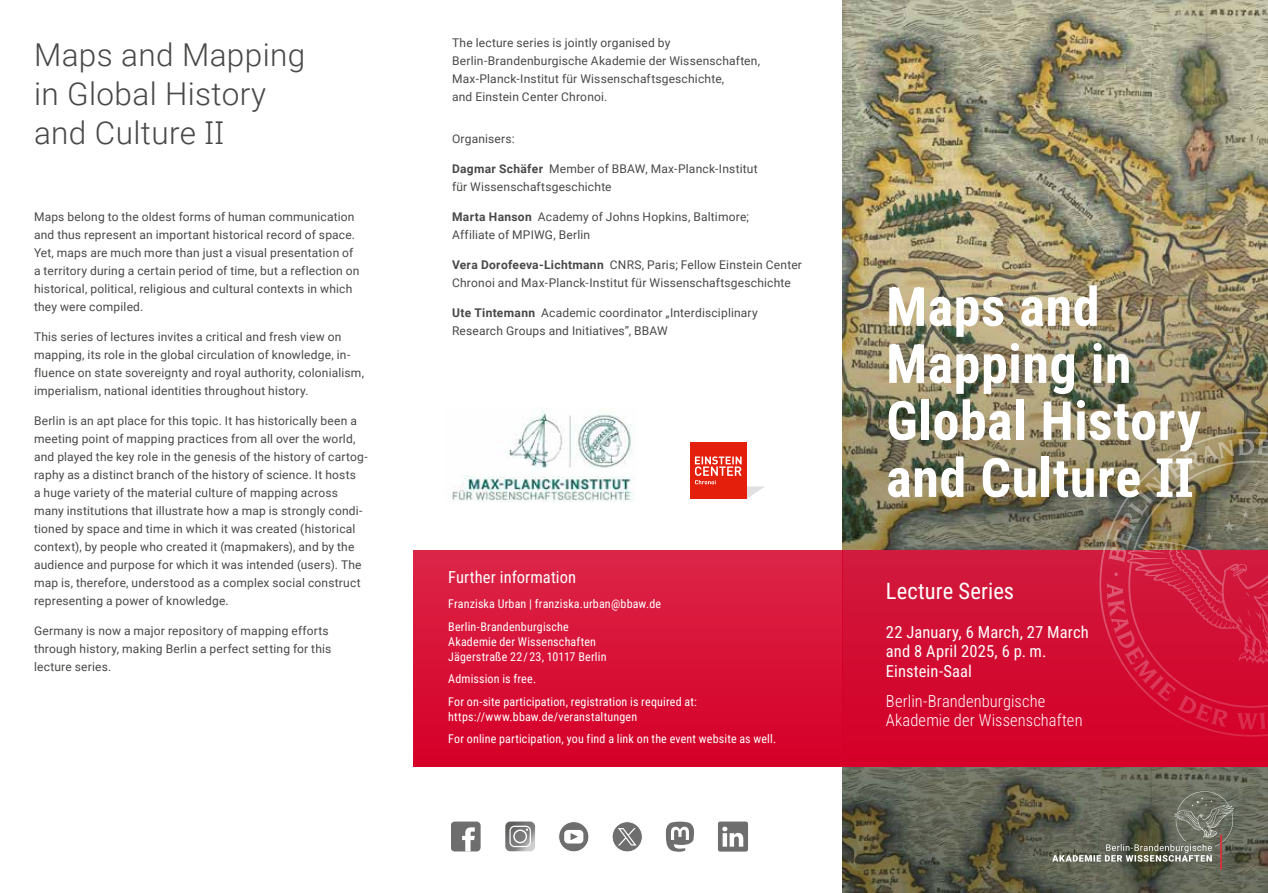
<style>
.page{position:relative;width:1268px;height:893px;background:#fff}
.page>*{position:absolute;margin:0;border:0;box-sizing:border-box;transform-origin:0 0}
.Titel_Head_1{font:700 54px/57px "Roboto Condensed";letter-spacing:.01em;color:#fff}
.Head_1{font:300 31.5px/39px "Roboto";letter-spacing:.01em;color:#484847}
.Titel__11_pt_Infos_a{font:22.5px "Roboto Condensed";letter-spacing:.005em;color:#fff}
.Titel__11_pt_Infos_a-2{font:16.5px/19.5px "Roboto Condensed";letter-spacing:.005em;color:#fff}
.Titel__11_pt_Infos_a-3{font:300 16.5px/19.5px "Roboto Condensed";letter-spacing:.005em;color:#fff}
.Fließtext_Roboto{font:12px/18px "Roboto";letter-spacing:.015em;color:#484847}
.Rückseite_Infos_auf{font:12px/15px "Roboto Condensed";letter-spacing:.015em;color:#fff}
.s1{font-family:"Roboto Slab"}
.s2{font-weight:700}
</style>
<div class="page">
<img style="left:842px;top:0;width:425px;height:893px">
<div style="left:412px;top:550px;width:430px;height:216px;background:linear-gradient(to bottom,#db2648,#d50028)"></div>
<div style="left:842px;top:550px;width:425px;height:216px;background:linear-gradient(to bottom,#d01b3e,#d50027)"></div>
<svg style="left:505px;top:821px;width:30px;height:30px"></svg>
<div style="left:451px;top:821px;width:29px;height:30px;background:#6e6e6e;border-radius:4px"></div>
<svg style="left:462px;top:827px;width:12px;height:24px"></svg>
<svg style="left:665px;top:822px;width:29px;height:30px"></svg>
<div style="left:612px;top:822px;width:30px;height:30px;background:#6e6e6e;border-radius:50%"></div>
<div style="left:612px;top:822px;width:30px;height:30px;border:1px solid #fff;border-radius:50%"></div>
<svg style="left:618px;top:828px;width:18px;height:17px"></svg>
<svg style="left:718px;top:821px;width:29px;height:31px"></svg>
<svg style="left:558px;top:822px;width:30px;height:30px"></svg>
<div style="left:558px;top:822px;width:30px;height:30px;border:1px solid #fff;border-radius:50%"></div>
<svg style="left:564px;top:830px;width:19px;height:13px"></svg>
<div style="left:689px;top:442px;width:57px;height:57px;background:#e4200d"></div>
<svg style="left:694px;top:456px;width:71px;height:43px"></svg>
<img style="left:452px;top:408px;width:182px;height:93px">
<svg style="left:1099px;top:432px;width:168px;height:305px;background:#b64047"></svg>
<svg style="left:1106px;top:439px;width:162px;height:290px;background:#b43c48"></svg>
<svg style="left:1051px;top:791px;width:182px;height:78px;background:#6a6d5f"></svg>
<p class="Head_1" style="left:34px;top:34px;width:273px">Maps and Mapping in Global History and Culture <span class="s1">II</span></p>
<p class="Fließtext_Roboto" style="left:34px;top:207px;width:327px">Maps belong to the oldest forms of human communication and thus represent an important historical record of space.<br>Yet, maps are much more than just a visual presentation of a territory during a certain period of time, but a reflection on historical, political, religious and cultural contexts in which they were compiled.</p>
<p class="Fließtext_Roboto" style="left:34px;top:327px;width:331px">This series of lectures invites a critical and fresh view on mapping, its role in the global circulation of knowledge, in&shy;fluence on state sovereignty and royal authority, colonialism, imperialism, national identities throughout history.</p>
<p class="Fließtext_Roboto" style="left:34px;top:411px;width:335px">Berlin is an apt place for this topic. It has historically been a meeting point of mapping practices from all over the world, and played the key role in the genesis of the history of cartog&shy;raphy as a distinct branch of the history of science. It hosts<br>a huge variety of the material culture of mapping across many institutions that illustrate how a map is strongly condi&shy;tioned by space and time in which it was created (historical context), by people who created it (mapmakers), and by the audience and purpose for which it was intended (users). The map is, therefore, understood as a complex social construct representing a power of knowledge.</p>
<p class="Fließtext_Roboto" style="left:34px;top:621px;width:299px">Germany is now a major repository of mapping efforts through history, making Berlin a perfect setting for this lecture series.</p>
<p class="Fließtext_Roboto" style="left:452px;top:34px;width:309px">The lecture series is jointly organised by Berlin-Brandenburgische Akademie der Wissenschaften, Max-Planck-Institut für Wissenschaftsgeschichte,<br>and Einstein Center Chronoi.</p>
<p class="Fließtext_Roboto" style="left:452px;top:130px;width:64px">Organisers:</p>
<p class="Fließtext_Roboto" style="left:452px;top:160px;width:307px"><span class="s2">Dagmar Schäfer</span> Member of BBAW, Max-Planck-Institut für Wissenschaftsgeschichte</p>
<p class="Fließtext_Roboto" style="left:452px;top:208px;width:298px"><span class="s2">Marta Hanson</span> Academy of Johns Hopkins, Baltimore;<br>Affiliate of MPIWG, Berlin</p>
<p class="Fließtext_Roboto" style="left:452px;top:256px;width:351px"><span class="s2">Vera Dorofeeva-Lichtmann</span> CNRS, Paris; Fellow Einstein Center<br>Chronoi and Max-Planck-Institut für Wissenschaftsgeschichte</p>
<p class="Fließtext_Roboto" style="left:452px;top:304px;width:307px"><span class="s2">Ute Tintemann</span> Academic coordinator „Interdisciplinary<br>Research Groups and Initiatives”, BBAW</p>
<p class="Titel__11_pt_Infos_a-2" style="left:448px;top:566px;width:129px">Further information</p>
<p class="Rückseite_Infos_auf" style="left:448px;top:596px;width:214px">Franziska Urban | franziska.urban@bbaw.de</p>
<p class="Rückseite_Infos_auf" style="left:448px;top:618px;width:160px">Berlin-Brandenburgische<br>Akademie der Wissenschaften<br>Jägerstraße 22 / 23, 10117 Berlin</p>
<p class="Rückseite_Infos_auf" style="left:448px;top:671px;width:89px">Admission is free.</p>
<p class="Rückseite_Infos_auf" style="left:448px;top:693px;width:250px">For on-site participation, registration is required at: https://www.bbaw.de/veranstaltungen</p>
<p class="Rückseite_Infos_auf" style="left:448px;top:731px;width:329px">For online participation, you find a link on the event website as well.</p>
<p class="Titel_Head_1" style="left:886px;top:276px;width:316px">Maps and<br>Mapping in<br>Global History and Culture <span class="s1">II</span></p>
<p class="Titel__11_pt_Infos_a" style="left:885px;top:575px;width:130px">Lecture Series</p>
<p class="Titel__11_pt_Infos_a-2" style="left:885px;top:621px;width:204px">22 January, 6 March, 27 March and 8 April 2025, 6 p. m.<br>Einstein-Saal</p>
<p class="Titel__11_pt_Infos_a-3" style="left:885px;top:690px;width:198px">Berlin-Brandenburgische<br>Akademie der Wissenschaften</p>
</div>
